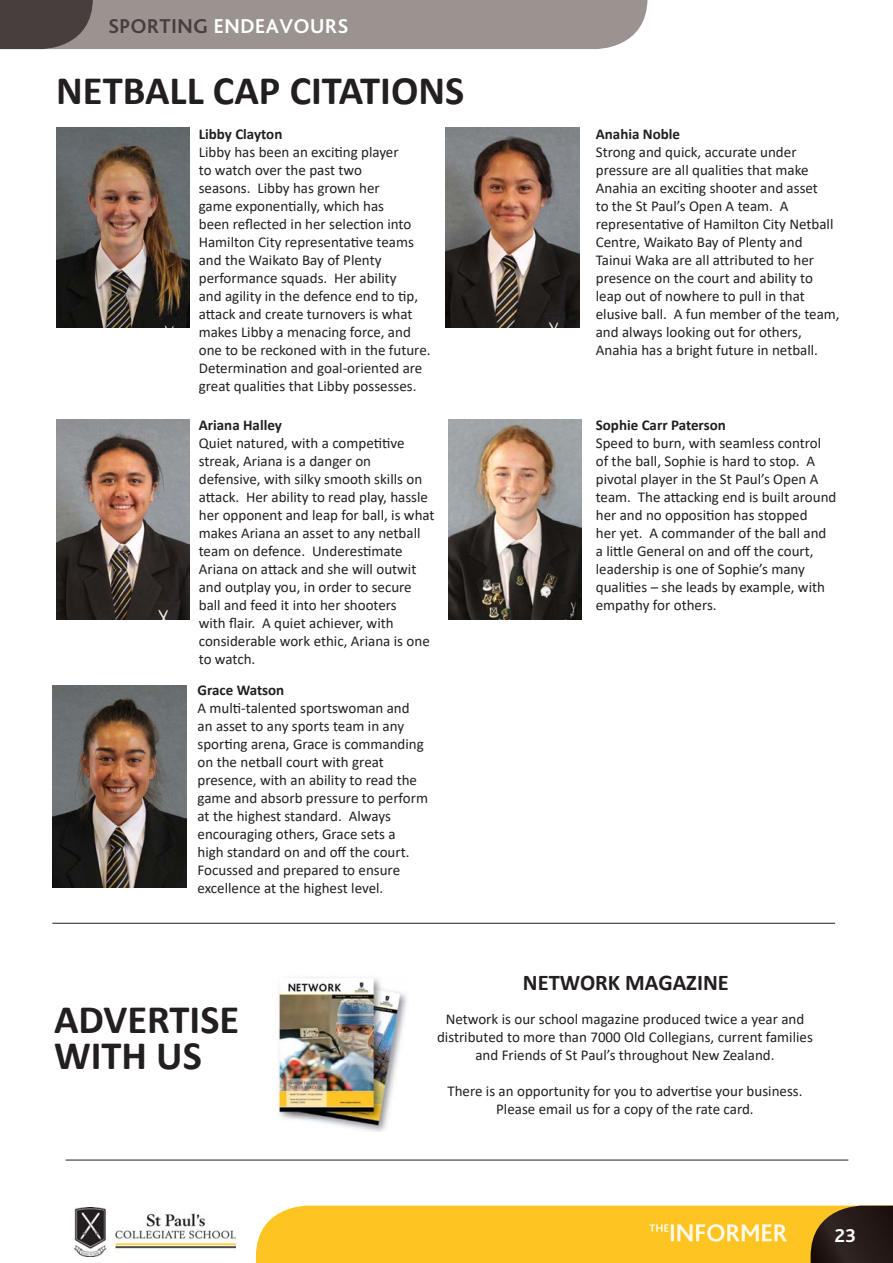
<style>
.page{position:relative;width:893px;height:1263px;background:#fff}
.page>*{position:absolute;margin:0;border:0;box-sizing:border-box;transform-origin:0 0}
.t1{font:700 40.5px/36px "Calibri";color:#231f20}
.t2{font:700 22.5px "Calibri";color:#231f20}
.t3{font:700 21px "Bliss CE";letter-spacing:.03em;color:#fff}
.t4{font:700 19.5px "Bliss CE";color:#fff}
.t5{font:15px/18px "Calibri";color:#231f20}
.t6{font:700 15px "Calibri";color:#231f20}
.s1{color:#473f3d}
</style>
<div class="page">
<svg style="left:0;top:0;width:647px;height:49px;background:#918a87"></svg>
<img style="left:74px;top:1207px;width:161px;height:49px">
<svg style="left:256px;top:1205px;width:637px;height:58px;background:#e5b32b"></svg>
<hr style="left:66px;top:1160px;width:782px;height:1px;background:#231f20">
<img style="left:56px;top:127px;width:134px;height:200px">
<img style="left:52px;top:685px;width:135px;height:202px">
<img style="left:448px;top:420px;width:134px;height:200px">
<img style="left:56px;top:420px;width:134px;height:200px">
<img style="left:446px;top:127px;width:133px;height:200px">
<img style="left:271px;top:977px;width:136px;height:154px">
<hr style="left:52px;top:923px;width:783px;height:1px;background:#231f20">
<h3 class="t3" style="left:108px;top:15px;width:241px"><span class="s1">SPORTING</span> ENDEAVOURS</h3>
<p class="t1" style="left:56px;top:72px;width:409px">NETBALL CAP CITATIONS</p>
<p class="t6" style="left:199px;top:123px;width:85px">Libby Clayton</p>
<p class="t5" style="left:199px;top:142px;width:233px">Libby has been an exciting player<br>to watch over the past two<br>seasons. Libby has grown her<br>game exponentially, which has<br>been reflected in her selection into Hamilton City representative teams and the Waikato Bay of Plenty performance squads. Her ability<br>and agility in the defence end to tip, attack and create turnovers is what makes Libby a menacing force, and one to be reckoned with in the future.<br>Determination and goal-oriented are great qualities that Libby possesses.</p>
<p class="t6" style="left:199px;top:414px;width:85px">Ariana Halley</p>
<p class="t5" style="left:199px;top:433px;width:237px">Quiet natured, with a competitive streak, Ariana is a danger on defensive, with silky smooth skills on attack. Her ability to read play, hassle her opponent and leap for ball, is what makes Ariana an asset to any netball team on defence. Underestimate Ariana on attack and she will outwit and outplay you, in order to secure ball and feed it into her shooters<br>with flair. A quiet achiever, with considerable work ethic, Ariana is one to watch.</p>
<p class="t6" style="left:198px;top:680px;width:88px">Grace Watson</p>
<p class="t5" style="left:198px;top:699px;width:232px">A multi-talented sportswoman and an asset to any sports team in any sporting arena, Grace is commanding on the netball court with great presence, with an ability to read the game and absorb pressure to perform at the highest standard. Always encouraging others, Grace sets a<br>high standard on and off the court.<br>Focussed and prepared to ensure excellence at the highest level.</p>
<p class="t6" style="left:596px;top:123px;width:86px">Anahia Noble</p>
<p class="t5" style="left:596px;top:142px;width:245px">Strong and quick, accurate under pressure are all qualities that make Anahia an exciting shooter and asset<br>to the St Paul’s Open A team. A representative of Hamilton City Netball Centre, Waikato Bay of Plenty and Tainui Waka are all attributed to her presence on the court and ability to leap out of nowhere to pull in that elusive ball. A fun member of the team, and always looking out for others, Anahia has a bright future in netball.</p>
<p class="t6" style="left:596px;top:414px;width:132px">Sophie Carr Paterson</p>
<p class="t5" style="left:596px;top:433px;width:242px">Speed to burn, with seamless control of the ball, Sophie is hard to stop. A pivotal player in the St Paul’s Open A team. The attacking end is built around her and no opposition has stopped<br>her yet. A commander of the ball and a little General on and off the court, leadership is one of Sophie’s many qualities – she leads by example, with empathy for others.</p>
<p class="t1" style="left:54px;top:1000px;width:187px">ADVERTISE<br>WITH US</p>
<p class="t2" style="left:523px;top:966px;width:207px">NETWORK MAGAZINE</p>
<p class="t5" style="left:437px;top:1009px;width:377px;text-align:center">Network is our school magazine produced twice a year and distributed to more than 7000 Old Collegians, current families and Friends of St Paul’s throughout New Zealand.</p>
<p class="t5" style="left:447px;top:1081px;width:357px">There is an opportunity for you to advertise your business.</p>
<p class="t5" style="left:496px;top:1099px;width:259px">Please email us for a copy of the rate card.</p>
<h3 class="t4" style="left:834px;top:1225px;width:23px">23</h3>
</div>
